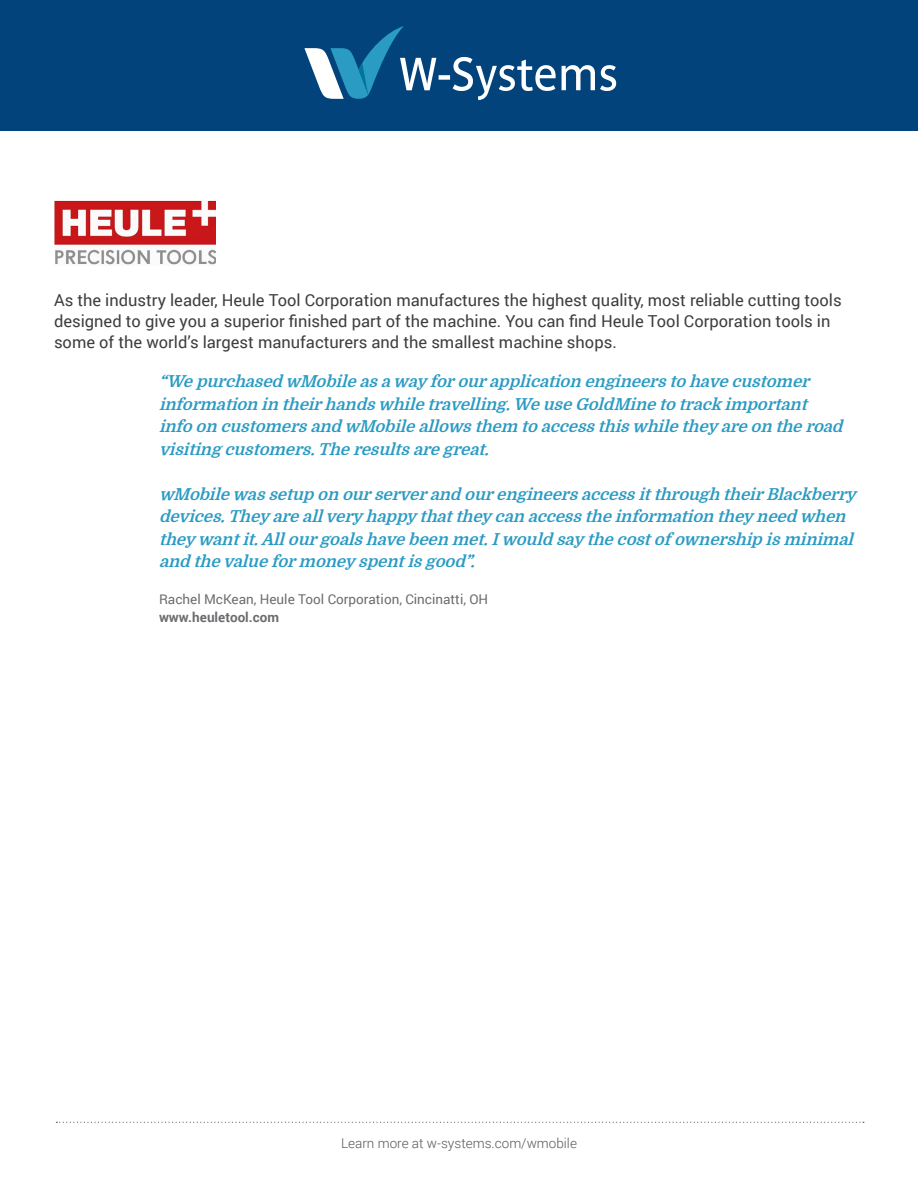
<style>
.page{position:relative;width:918px;height:1188px;background:#fff}
.page>*{position:absolute;margin:0;border:0;box-sizing:border-box;transform-origin:0 0}
.Body{font:italic 700 16.5px/22.5px "Domine";letter-spacing:-.005em;color:#2a9bc3}
.Body-2{font:16.5px/21px "Roboto";color:#3e3e3f}
.Body-3{font:13.5px "Roboto";color:#6c6d70}
.t1{font:300 13.5px "Roboto";color:#57585a}
.Body-4{font:700 13.5px "Roboto";color:#6c6d70}
</style>
<div class="page">
<svg style="left:56px;top:1122px;width:808px;height:1px"></svg>
<div style="left:0;top:0;width:918px;height:131px;background:#03437b"></div>
<svg style="left:304px;top:26px;width:312px;height:74px"></svg>
<img style="left:54px;top:201px;width:161px;height:64px">
<p class="Body-2" style="left:54px;top:289px;width:789px">As the industry leader, Heule Tool Corporation manufactures the highest quality, most reliable cutting tools designed to give you a superior finished part of the machine. You can find Heule Tool Corporation tools in some of the world’s largest manufacturers and the smallest machine shops.</p>
<p class="Body" style="left:159px;top:371px;width:690px">“Wepurchased wMobileasawayforourapplication engineersto havecustomer information in theirhandswhiletravelling.WeuseGoldMineto track important info on customersand wMobileallowsthem to accessthiswhiletheyareon theroad visiting customers.Theresultsaregreat.</p>
<p class="Body" style="left:159px;top:483px;width:703px">wMobilewassetup on ourserverand ourengineersaccessitthrough theirBlackberry devices.Theyareallveryhappythattheycan accesstheinformation theyneed when theywantit.Allourgoalshavebeen met.Iwould saythecostof ownership isminimal and thevalueformoneyspentisgood”.</p>
<p class="Body-3" style="left:159px;top:589px;width:331px">Rachel McKean, Heule Tool Corporation, Cincinatti, OH</p>
<p class="Body-4" style="left:159px;top:607px;width:122px">www.heuletool.com</p>
<p class="t1" style="left:341px;top:1134px;width:237px">Learn more at w-systems.com/wmobile</p>
</div>
